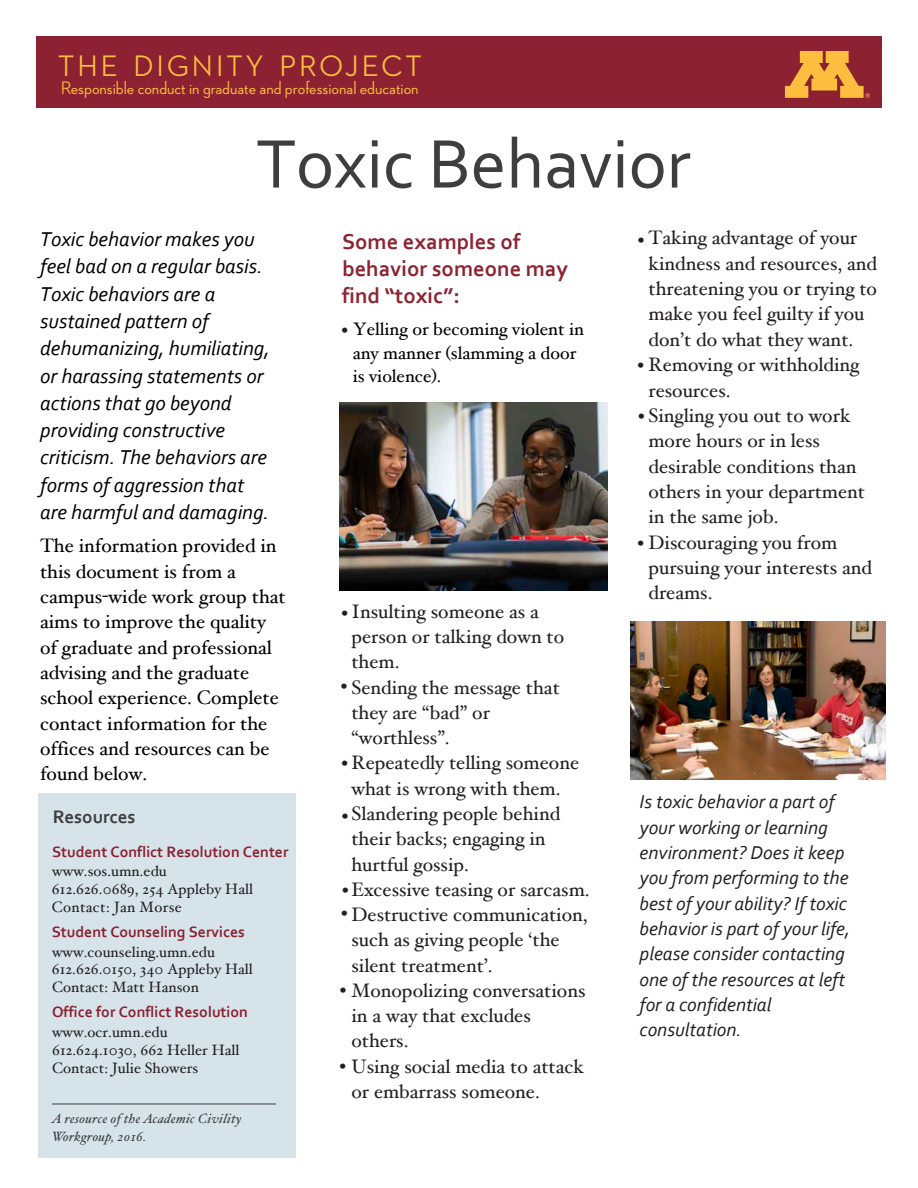
<style>
.page{position:relative;width:918px;height:1188px;background:#fff}
.page>*{position:absolute;margin:0;border:0;box-sizing:border-box;transform-origin:0 0}
.t1{font:72px "Corbel";letter-spacing:-.005em;color:#3e3e3f}
.t2{font:500 30.15px "Neutraface 2 Display";letter-spacing:.1em;color:#fdbd3f}
.t3{font:700 22.5px/27px "Corbel";color:#8c2332}
.t4{font:italic 21px/27.3px "Corbel";color:#000}
.t5{font:19.5px/25.3px "Hoefler Text";color:#231f20}
.t6{font:19.5px/25.3px "Hoefler Text";color:#000}
.t7{font:italic 19.5px/25.3px "Corbel";color:#231f20}
.t8{font:700 19.05px "Corbel";letter-spacing:-.005em;color:#3e3e3f}
.t9{font:500 18.45px "Neutraface 2 Display";color:#fdbd3f}
.t10{font:18px/23.4px "Hoefler Text";color:#000}
.t11{font:700 15.75px "Corbel";color:#8b2131}
.t12{font:15px/18px "Hoefler Text";letter-spacing:.005em;color:#231f20}
.t13{font:15px/18px "Hoefler Text";letter-spacing:.005em;color:#231f20}
.t14{font:italic 13.5px/18.3px "Hoefler Text";letter-spacing:.02em;color:#3e3e3f}
.s1{font-style:inherit}
</style>
<div class="page">
<div style="left:36px;top:36px;width:846px;height:72px;background:#8b2131"></div>
<svg style="left:785px;top:51px;width:85px;height:47px"></svg>
<img style="left:631px;top:621px;width:254px;height:159px">
<img style="left:339px;top:402px;width:269px;height:188px">
<div style="left:38px;top:794px;width:258px;height:364px;background:#d6e4ea"></div>
<hr style="left:52px;top:1104px;width:224px;height:1px;background:#3e3e3f">
<h2 class="t2" style="left:58px;top:49px;width:365px">THE DIGNITY PROJECT</h2>
<p class="t9" style="left:61px;top:78px;width:359px">Responsible conduct in graduate and professional education</p>
<h1 class="t1" style="left:256px;top:119px;width:436px">Toxic Behavior</h1>
<p class="t4" style="left:40px;top:225px;width:231px">Toxic behavior makes you feel bad on a regular basis.<br>Toxic behaviors are a sustained pattern of dehumanizing, humiliating, or harassing statements or actions that go beyond providing constructive criticism. The behaviors are forms of aggression that are harmful and damaging.</p>
<p class="t5" style="left:648px;top:225px;width:230px">Taking advantage of your kindness and resources, and threatening you or trying to make you feel guilty if you don’t do what <span class="s1">they</span> want.</p>
<p class="t3" style="left:342px;top:227px;width:227px">Some examples of behavior someone may find “toxic”:</p>
<p class="t5" style="left:342px;top:318px;width:8px">•</p>
<p class="t5" style="left:638px;top:228px;width:8px">•</p>
<p class="t10" style="left:353px;top:317px;width:233px">Yelling or becoming violent in any manner (slamming a door is violence).</p>
<p class="t5" style="left:648px;top:352px;width:212px;text-indent:-11px">• Removing or withholding resources.</p>
<p class="t5" style="left:648px;top:402px;width:218px;text-indent:-10px">• Singling you out to work more hours or in less desirable conditions than others in your department in the same job.</p>
<p class="t5" style="left:648px;top:529px;width:225px;text-indent:-11px">• Discouraging you from pursuing your interests and dreams.</p>
<p class="t6" style="left:40px;top:533px;width:247px">The information provided in this document is from a campus-wide work group that aims to improve the quality of graduate and professional advising and the graduate school experience. <span class="s1">Complete contact information for the offices and resources can be found below.</span></p>
<p class="t5" style="left:351px;top:598px;width:214px;text-indent:-10px">• Insulting someone as a person or talking down to them.</p>
<p class="t5" style="left:351px;top:674px;width:210px;text-indent:-11px">• Sending the message that they are “bad” or “worthless”.</p>
<p class="t5" style="left:351px;top:750px;width:229px;text-indent:-10px">• Repeatedly telling someone what is wrong with them.<br>Slandering people behind their backs; engaging in hurtful gossip.</p>
<p class="t5" style="left:342px;top:876px;width:249px">•Excessive teasing or sarcasm.</p>
<p class="t5" style="left:351px;top:902px;width:238px;text-indent:-10px">• Destructive communication, such as giving people ‘the silent treatment’.</p>
<p class="t5" style="left:351px;top:977px;width:236px;text-indent:-12px">• Monopolizing conversations in a way that excludes others.</p>
<p class="t5" style="left:351px;top:1053px;width:234px;text-indent:-12px">• Using social media to attack or embarrass someone.</p>
<p class="t7" style="left:640px;top:789px;width:212px">Is toxic behavior a part of your working or learning environment? Does it keep you from performing to the best of your ability? If toxic behavior is part of your life, please consider contacting one of the resources at left for a confidential consultation.</p>
<p class="t8" style="left:53px;top:805px;width:84px">Resources</p>
<p class="t5" style="left:342px;top:803px;width:8px">•</p>
<p class="t11" style="left:52px;top:842px;width:238px">Student Conflict Resolution Center</p>
<p class="t12" style="left:52px;top:862px;width:116px">www.sos.umn.edu</p>
<p class="t13" style="left:52px;top:880px;width:203px">612.626.0689, 254 Appleby Hall<br>Contact: Jan Morse</p>
<p class="t13" style="left:52px;top:943px;width:202px;line-height:17.5px">www.counseling.umn.edu<br>612.626.0150, 340 Appleby Hall</p>
<p class="t12" style="left:52px;top:978px;width:148px">Contact: Matt Hanson</p>
<p class="t11" style="left:52px;top:922px;width:194px">Student Counseling Services</p>
<p class="t11" style="left:52px;top:1002px;width:197px">Office for Conflict Resolution</p>
<p class="t12" style="left:52px;top:1023px;width:189px">www.ocr.umn.edu<br>612.624.1030, 662 Heller Hall<br>Contact: Julie Showers</p>
<p class="t14" style="left:52px;top:1109px;width:192px">A resource of the Academic Civility<br>Workgroup, 2016.</p>
</div>
